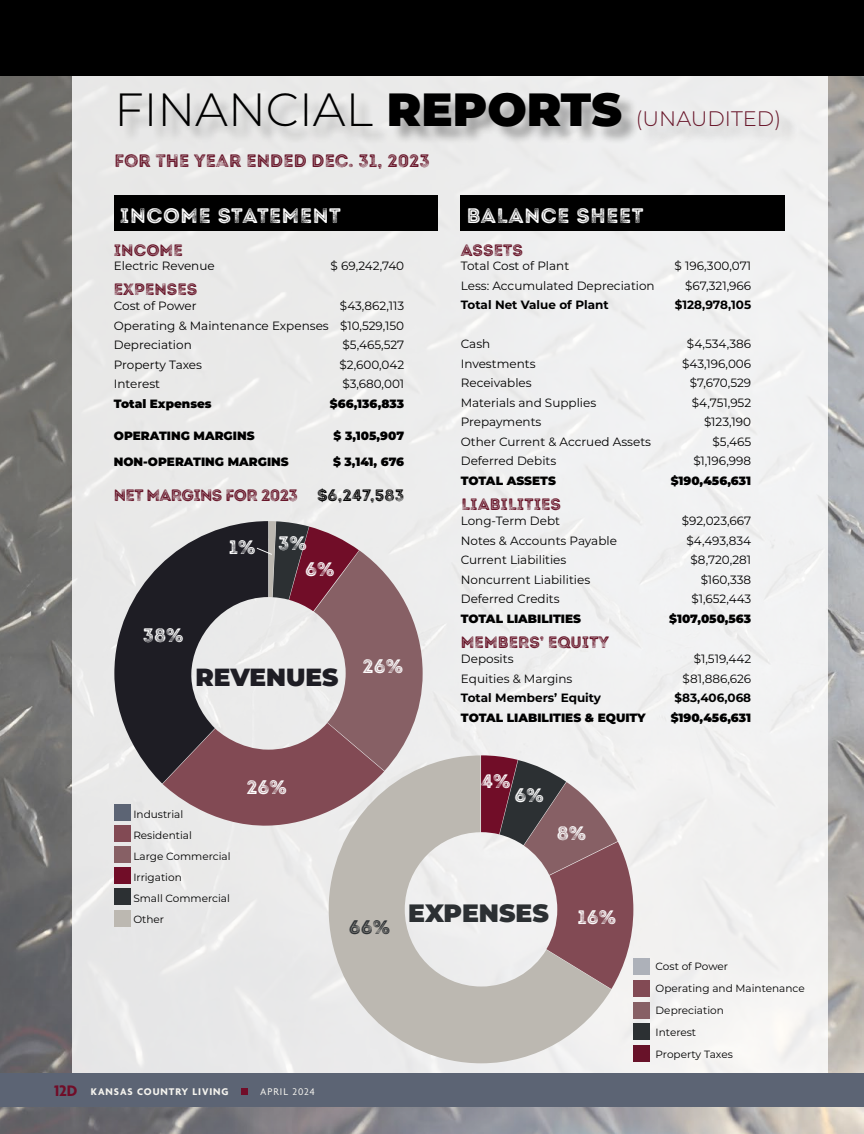
<style>
.page{position:relative;width:864px;height:1134px;background:#fff}
.page>*{position:absolute;margin:0;border:0;box-sizing:border-box;transform-origin:0 0}
.t1{font:900 25.05px "Montserrat";color:#2c3033}
.t2{font:900 24.75px "Montserrat";color:#1e1d24}
.t3{font:300 21px "Montserrat";color:#671428}
.t4{font:21px "Intro Rust G Base 2 Line";letter-spacing:.03em;color:#fff}
.t5{font:19.5px "Intro Rust G Base 2 Line";color:#fff}
.t6{font:19.5px "Intro Rust G Base 2 Line";color:#2c3033}
.t7{font:18px "Intro Rust G Base 2 Line";color:#671428}
.t8{font:16.5px "Intro Rust G Base 2 Line";color:#671428}
.t9{font:16.5px "Intro Rust G Base 2 Line";letter-spacing:-.04em;color:#671428}
.t10{font:12px/19.5px "Montserrat";color:#000}
.t11{font:900 12px/26.1px "Montserrat";color:#000}
.t12{font:700 12px "Montserrat";color:#000}
.t13{font:10.5px/21px "Montserrat";color:#000}
.t14{font:700 10.5px "Agenda";letter-spacing:.09em;color:#f5f4ef}
.t15{font:10.5px "Agenda";letter-spacing:.09em;color:#f5f4ef}
.s1{font-size:46.5px;color:#000}
.s2{font-weight:900;font-size:46.5px;color:#000}
.s3{color:#000}
.s4{font-size:16.5px;color:#710d28}
</style>
<div class="page">
<img style="left:0;top:76px;width:864px;height:1058px">
<div style="left:72px;top:66px;width:756px;height:1014px;background:#eee"></div>
<div style="left:123px;top:95px;width:675px;height:53px;background:#000;opacity:.3"></div>
<div style="left:114px;top:195px;width:324px;height:36px;background:#000"></div>
<svg style="left:611px;top:829px;width:22px;height:160px"></svg>
<svg style="left:329px;top:755px;width:282px;height:308px"></svg>
<div style="left:114px;top:804px;width:16px;height:16px;background:#5c6474"></div>
<div style="left:114px;top:825px;width:16px;height:16px;background:#824a54"></div>
<div style="left:114px;top:846px;width:16px;height:17px;background:#876065"></div>
<div style="left:114px;top:889px;width:16px;height:16px;background:#2c3033"></div>
<div style="left:114px;top:867px;width:16px;height:17px;background:#710d28"></div>
<div style="left:114px;top:911px;width:16px;height:16px;background:#bcb8b1"></div>
<div style="left:461px;top:195px;width:324px;height:36px;background:#000"></div>
<svg style="left:114px;top:521px;width:49px;height:263px;fill:#1e1d24"></svg>
<svg style="left:163px;top:521px;width:260px;height:306px"></svg>
<div style="left:634px;top:958px;width:16px;height:17px;background:#adb1b9"></div>
<div style="left:634px;top:980px;width:16px;height:17px;background:#824a54"></div>
<div style="left:634px;top:1045px;width:16px;height:17px;background:#681229"></div>
<div style="left:633px;top:1023px;width:17px;height:17px;background:#2c3033"></div>
<div style="left:633px;top:1002px;width:17px;height:17px;background:#876065"></div>
<div style="left:0;top:1073px;width:864px;height:34px;background:#5c6474"></div>
<div style="left:241px;top:1088px;width:7px;height:7px;background:#710d28"></div>
<div style="left:0;top:0;width:864px;height:76px;background:#000"></div>
<h3 class="t3" style="left:114px;top:104px;width:668px"><span class="s1">FINANCIAL</span> <span class="s2">REPORTS</span> (UNAUDITED)</h3>
<h3 class="t7" style="left:114px;top:149px;width:317px">FOR THE YEAR ENDED DEC. 31, 2023</h3>
<h3 class="t4" style="left:120px;top:202px;width:223px">INCOME STATEMENT</h3>
<h3 class="t8" style="left:114px;top:240px;width:71px">INCOME</h3>
<p class="t10" style="left:114px;top:255px;width:102px">Electric Revenue</p>
<p class="t10" style="left:331px;top:255px;width:75px">$ 69,242,740</p>
<h3 class="t8" style="left:114px;top:279px;width:85px">EXPENSES</h3>
<p class="t10" style="left:114px;top:296px;width:216px">Cost of Power<br>Operating &amp; Maintenance Expenses<br>Depreciation<br>Property Taxes<br>Interest</p>
<p class="t11" style="left:114px;top:390px;width:99px">Total Expenses</p>
<h3 class="t4" style="left:467px;top:202px;width:178px">BALANCE SHEET</h3>
<h3 class="t8" style="left:461px;top:240px;width:64px">ASSETS</h3>
<p class="t10" style="left:461px;top:256px;width:195px">Total Cost of Plant<br>Less: Accumulated Depreciation</p>
<p class="t12" style="left:461px;top:296px;width:149px">Total Net Value of Plant</p>
<p class="t10" style="left:461px;top:334px;width:192px">Cash<br>Investments<br>Receivables<br>Materials and Supplies<br>Prepayments<br>Other Current &amp; Accrued Assets<br>Deferred Debits</p>
<p class="t11" style="left:461px;top:467px;width:97px">TOTAL ASSETS</p>
<p class="t10" style="left:675px;top:256px;width:78px;text-align:right">$ 196,300,071 $67,321,966</p>
<p class="t12" style="left:675px;top:296px;width:78px">$128,978,105</p>
<p class="t10" style="left:682px;top:334px;width:71px;text-align:right">$4,534,386 $43,196,006 $7,670,529 $4,751,952 $123,190 $5,465 $1,196,998</p>
<p class="t11" style="left:671px;top:467px;width:82px">$190,456,631</p>
<p class="t10" style="left:339px;top:296px;width:66px;text-align:justify">$43,862,113 $10,529,150 $5,465,527 $2,600,042 $3,680,001</p>
<p class="t11" style="left:330px;top:390px;width:76px">$66,136,833</p>
<p class="t11" style="left:333px;top:422px;width:73px">$ 3,105,907 $ 3,141, 676</p>
<p class="t11" style="left:114px;top:422px;width:176px">OPERATING MARGINS<br>NON-OPERATING MARGINS</p>
<h3 class="t9" style="left:114px;top:484px;width:292px">NET MARGINS FOR 2023 <span class="s3">$6,247,583</span></h3>
<h3 class="t8" style="left:461px;top:494px;width:101px">LIABILITIES</h3>
<p class="t10" style="left:461px;top:511px;width:158px">Long-Term Debt<br>Notes &amp; Accounts Payable<br>Current Liabilities<br>Noncurrent Liabilities<br>Deferred Credits</p>
<p class="t11" style="left:461px;top:605px;width:122px">TOTAL LIABILITIES</p>
<p class="t10" style="left:682px;top:511px;width:71px;text-align:right">$92,023,667 $4,493,834 $8,720,281 $160,338 $1,652,443</p>
<p class="t11" style="left:669px;top:605px;width:83px">$107,050,563</p>
<h3 class="t5" style="left:229px;top:533px;width:80px">1% 3%</h3>
<h3 class="t5" style="left:305px;top:557px;width:31px">6%</h3>
<h3 class="t5" style="left:143px;top:623px;width:42px">38%</h3>
<h2 class="t2" style="left:195px;top:658px;width:145px">REVENUES</h2>
<h3 class="t5" style="left:362px;top:653px;width:42px">26%</h3>
<h3 class="t8" style="left:461px;top:632px;width:150px">MEMBERS’ EQUITY</h3>
<p class="t10" style="left:461px;top:649px;width:113px">Deposits<br>Equities &amp; Margins</p>
<p class="t12" style="left:461px;top:689px;width:142px">Total Members’ Equity</p>
<p class="t11" style="left:461px;top:703px;width:186px">TOTAL LIABILITIES &amp; EQUITY</p>
<p class="t10" style="left:683px;top:649px;width:70px;text-align:right">$1,519,442 $81,886,626</p>
<p class="t12" style="left:675px;top:689px;width:78px">$83,406,068</p>
<p class="t11" style="left:671px;top:703px;width:82px">$190,456,631</p>
<p class="t13" style="left:133px;top:803px;width:99px">Industrial<br>Residential<br>Large Commercial<br>Irrigation<br>Small Commercial<br>Other</p>
<h3 class="t5" style="left:246px;top:774px;width:42px">26%</h3>
<h3 class="t5" style="left:481px;top:768px;width:31px">4%</h3>
<h3 class="t5" style="left:515px;top:783px;width:31px">6%</h3>
<h3 class="t5" style="left:557px;top:821px;width:31px">8%</h3>
<h3 class="t6" style="left:349px;top:915px;width:43px">66%</h3>
<h1 class="t1" style="left:408px;top:894px;width:142px">EXPENSES</h1>
<h3 class="t5" style="left:577px;top:905px;width:40px">16%</h3>
<p class="t14" style="left:54px;top:1086px;width:176px"><span class="s4">12D</span> KANSAS COUNTRY LIVING</p>
<p class="t15" style="left:260px;top:1086px;width:56px">APRIL 2024</p>
<p class="t13" style="left:656px;top:954px;width:151px;line-height:22px">Cost of Power<br>Operating and Maintenance<br>Depreciation<br>Interest<br>Property Taxes</p>
</div>
